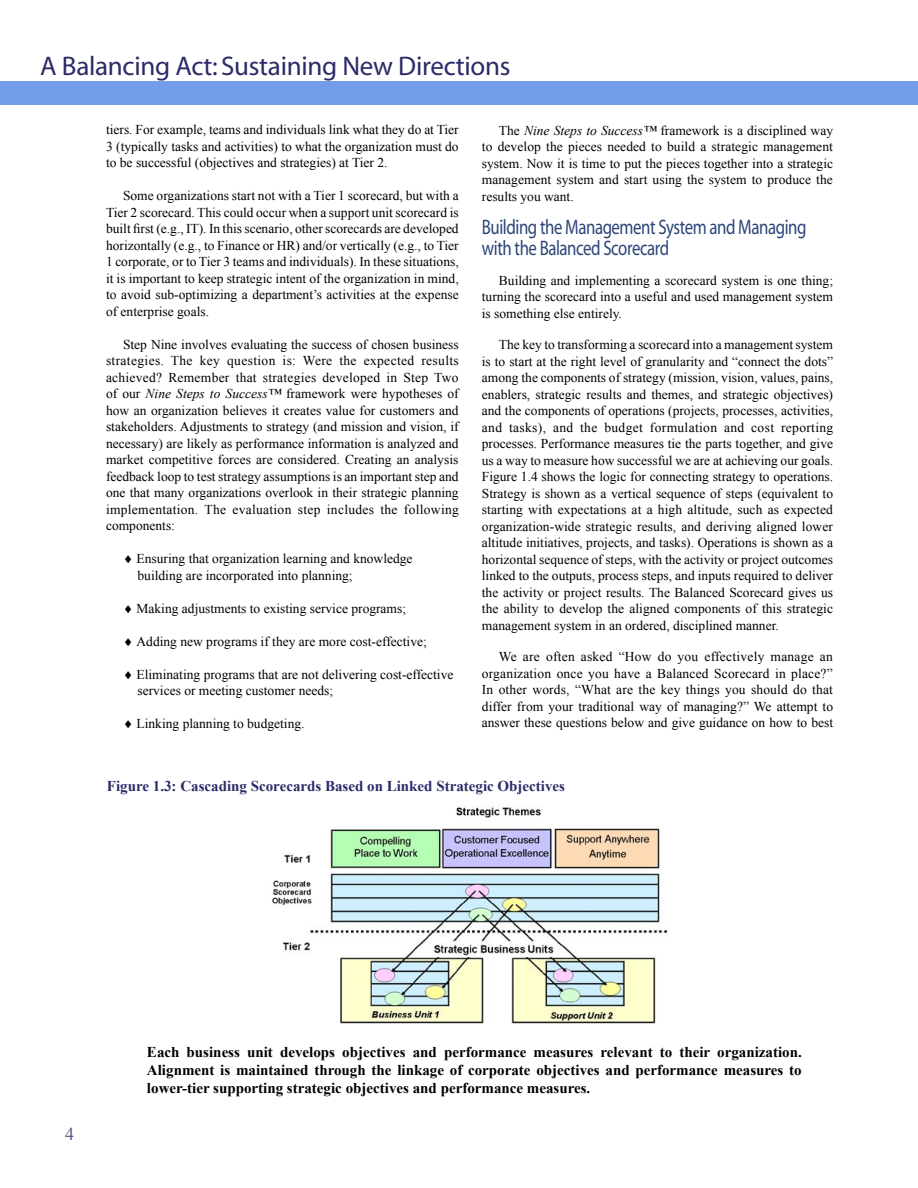
<style>
.page{position:relative;width:918px;height:1188px;background:#fff}
.page>*{position:absolute;margin:0;border:0;box-sizing:border-box;transform-origin:0 0}
.t1{font:27px "Myriad";letter-spacing:-.01em;color:#2b2b68}
.Subhead_2{font:21px/20.2px "Myriad";letter-spacing:-.025em;color:#2b4578;scale:.8 1}
.t2{font:18px "Times New Roman";color:#555586}
.t3{font:700 15px/18px "Times New Roman";color:#000;text-align:justify}
.t4{font:700 15px "Times New Roman";color:#2b2b68}
.Plain_Text{font:13.5px/16.5px "Times New Roman";color:#000;text-align:justify}
.s1{font-style:italic}
</style>
<div class="page">
<div style="left:0;top:81px;width:918px;height:24px;background:#719dea"></div>
<img style="left:272px;top:807px;width:396px;height:217px">
<p class="t1" style="left:40px;top:53px;width:472px">A Balancing Act: Sustaining New Directions</p>
<p class="Plain_Text" style="left:106px;top:121px;width:354px">tiers. For example, teams and individuals link what they do at Tier 3 (typically tasks and activities) to what the organization must do to be successful (objectives and strategies) at Tier 2.</p>
<p class="Plain_Text" style="left:106px;top:187px;width:354px;text-indent:17px">Some organizations start not with a Tier 1 scorecard, but with a Tier 2 scorecard. This could occur when a support unit scorecard is built first (e.g., IT). In this scenario, other scorecards are developed horizontally (e.g., to Finance or HR) and/or vertically (e.g., to Tier 1 corporate, or to Tier 3 teams and individuals). In these situations, it is important to keep strategic intent of the organization in mind, to avoid sub-optimizing a department’s activities at the expense of enterprise goals.</p>
<p class="Plain_Text" style="left:106px;top:336px;width:354px;text-indent:17px">Step Nine involves evaluating the success of chosen business strategies. The key question is: Were the expected results achieved? Remember that strategies developed in Step Two of our <span class="s1">Nine Steps to Success™</span> framework were hypotheses of how an organization believes it creates value for customers and stakeholders. Adjustments to strategy (and mission and vision, if necessary) are likely as performance information is analyzed and market competitive forces are considered. Creating an analysis feedback loop to test strategy assumptions is an important step and one that many organizations overlook in their strategic planning implementation. The evaluation step includes the following components:</p>
<p class="Plain_Text" style="left:123px;top:550px;width:291px">♦ Ensuring that organization learning and knowledge</p>
<p class="Plain_Text" style="left:138px;top:567px;width:217px">building are incorporated into planning;</p>
<p class="Plain_Text" style="left:123px;top:600px;width:285px">♦ Making adjustments to existing service programs;</p>
<p class="Plain_Text" style="left:123px;top:633px;width:305px">♦ Adding new programs if they are more cost-effective;</p>
<p class="Plain_Text" style="left:138px;top:666px;width:317px;text-indent:-14px">♦ Eliminating programs that are not delivering cost-effective services or meeting customer needs;</p>
<p class="Plain_Text" style="left:123px;top:715px;width:183px">♦ Linking planning to budgeting.</p>
<p class="Plain_Text" style="left:482px;top:122px;width:353px;text-indent:17px">The <span class="s1">Nine Steps to Success™</span> framework is a disciplined way to develop the pieces needed to build a strategic management system. Now it is time to put the pieces together into a strategic management system and start using the system to produce the results you want.</p>
<p class="Subhead_2" style="left:482px;top:218px;width:407px">Building the Management System and Managing with the Balanced Scorecard</p>
<p class="Plain_Text" style="left:482px;top:272px;width:353px;text-indent:17px">Building and implementing a scorecard system is one thing; turning the scorecard into a useful and used management system is something else entirely.</p>
<p class="Plain_Text" style="left:482px;top:336px;width:353px;text-indent:17px">The key to transforming a scorecard into a management system is to start at the right level of granularity and “connect the dots” among the components of strategy (mission, vision, values, pains, enablers, strategic results and themes, and strategic objectives) and the components of operations (projects, processes, activities, and tasks), and the budget formulation and cost reporting processes. Performance measures tie the parts together, and give us a way to measure how successful we are at achieving our goals.<br>Figure 1.4 shows the logic for connecting strategy to operations.<br>Strategy is shown as a vertical sequence of steps (equivalent to starting with expectations at a high altitude, such as expected organization-wide strategic results, and deriving aligned lower altitude initiatives, projects, and tasks). Operations is shown as a horizontal sequence of steps, with the activity or project outcomes linked to the outputs, process steps, and inputs required to deliver the activity or project results. The Balanced Scorecard gives us the ability to develop the aligned components of this strategic management system in an ordered, disciplined manner.</p>
<p class="Plain_Text" style="left:482px;top:648px;width:353px;text-indent:17px">We are often asked “How do you effectively manage an organization once you have a Balanced Scorecard in place?” In other words, “What are the key things you should do that differ from your traditional way of managing?” We attempt to answer these questions below and give guidance on how to best</p>
<p class="t4" style="left:107px;top:775px;width:460px">Figure 1.3: Cascading Scorecards Based on Linked Strategic Objectives</p>
<p class="t2" style="left:65px;top:1122px;width:10px">4</p>
<p class="t3" style="left:147px;top:1042px;width:656px">Each business unit develops objectives and performance measures relevant to their organization.<br>Alignment is maintained through the linkage of corporate objectives and performance measures to lower-tier supporting strategic objectives and performance measures.</p>
</div>
